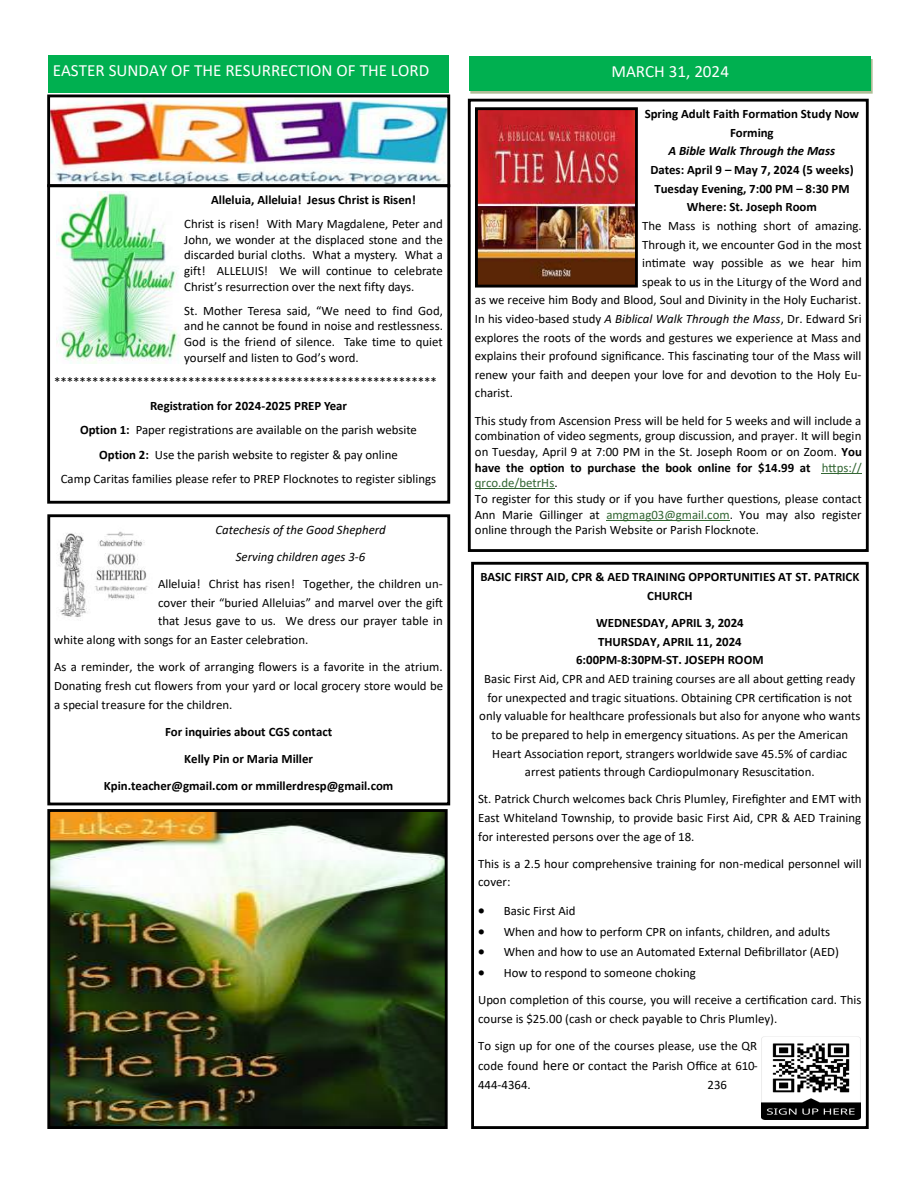
<style>
.page{position:relative;width:918px;height:1188px;background:#fff}
.page>*{position:absolute;margin:0;border:0;box-sizing:border-box;transform-origin:0 0}
.t1{font:17.1px "Calibri";color:#fff}
.t2{font:12.9px "Calibri";color:#000}
.t3{font:700 12.9px "Calibri";letter-spacing:-.005em;color:#000}
.t4{font:12.75px/18.6px "Calibri";color:#000;text-align:justify}
.t5{font:700 12.75px/18.6px "Calibri";color:#000;text-align:center}
.t6{font:italic 12.75px "Calibri";color:#000}
.t7{font:italic 700 12.75px "Calibri";color:#000}
.s1{font-weight:700}
.s2{font-style:italic}
.s3{color:#363}
.s4{font-size:14.25px}
</style>
<div class="page">
<div style="left:469px;top:57px;width:402px;height:34px;background:#00b050"></div>
<div style="left:49px;top:55px;width:400px;height:38px;background:#00b050"></div>
<img style="left:51px;top:99px;width:395px;height:84px">
<div style="left:47px;top:95px;width:403px;height:92px;border:3px solid #000"></div>
<div style="left:47px;top:184px;width:403px;height:320px;border:3px solid #000"></div>
<div style="left:47px;top:514px;width:403px;height:291px;border:3px solid #000"></div>
<img style="left:59px;top:531px;width:89px;height:86px">
<div style="left:468px;top:99px;width:401px;height:453px;border:3px solid #000"></div>
<hr style="left:822px;top:473px;width:40px;height:1px;background:#363">
<hr style="left:475px;top:489px;width:79px;height:1px;background:#363">
<hr style="left:606px;top:520px;width:124px;height:1px;background:#363">
<img style="left:479px;top:111px;width:155px;height:173px">
<div style="left:475px;top:107px;width:163px;height:181px;border:3px solid #000"></div>
<img style="left:57px;top:192px;width:122px;height:171px">
<div style="left:471px;top:562px;width:398px;height:567px;border:3px solid #000"></div>
<img style="left:762px;top:1036px;width:98px;height:84px">
<img style="left:51px;top:813px;width:393px;height:312px">
<div style="left:47px;top:809px;width:401px;height:320px;border:3px solid #000"></div>
<p class="t1" style="left:53px;top:63px;width:378px">EASTER SUNDAY OF THE RESURRECTION OF THE LORD</p>
<p class="t1" style="left:611px;top:64px;width:119px">MARCH 31, 2024</p>
<p class="t5" style="left:211px;top:191px;width:206px">Alleluia, Alleluia! Jesus Christ is Risen!</p>
<p class="t4" style="left:184px;top:217px;width:260px;line-height:15.8px">Christ is risen! With Mary Magdalene, Peter and John, we wonder at the displaced stone and the discarded burial cloths. What a mystery. What a gift! ALLELUIS! We will continue to celebrate Christ’s resurrection over the next fifty days.</p>
<p class="t4" style="left:184px;top:304px;width:260px;line-height:15.6px">St. Mother Teresa said, “We need to find God, and he cannot be found in noise and restlessness.<br>God is the friend of silence. Take time to quiet yourself and listen to God’s word.</p>
<p class="t2" style="left:54px;top:376px;width:384px">************************************************************</p>
<p class="t5" style="left:150px;top:398px;width:198px">Registration for 2024-2025 PREP Year</p>
<p class="t4" style="left:80px;top:422px;width:338px"><span class="s1">Option 1:</span> Paper registrations are available on the parish website</p>
<p class="t4" style="left:99px;top:446px;width:300px"><span class="s1">Option 2:</span> Use the parish website to register &amp; pay online</p>
<p class="t4" style="left:61px;top:470px;width:377px">Camp Caritas families please refer to PREP Flocknotes to register siblings</p>
<p class="t6" style="left:215px;top:524px;width:172px">Catechesis of the Good Shepherd</p>
<p class="t6" style="left:236px;top:551px;width:131px">Serving children ages 3-6</p>
<p class="t4" style="left:158px;top:576px;width:286px">Alleluia! Christ has risen! Together, the children un&shy;cover their “buried Alleluias” and marvel over the gift</p>
<p class="t2" style="left:158px;top:616px;width:286px">that Jesus gave to us. We dress our prayer table in</p>
<p class="t4" style="left:54px;top:632px;width:255px">white along with songs for an Easter celebration.</p>
<p class="t4" style="left:54px;top:659px;width:390px">As a reminder, the work of arranging flowers is a favorite in the atrium.<br>Donating fresh cut flowers from your yard or local grocery store would be a special treasure for the children.</p>
<p class="t5" style="left:165px;top:723px;width:169px">For inquiries about CGS contact</p>
<p class="t5" style="left:184px;top:750px;width:130px">Kelly Pin or Maria Miller</p>
<p class="t5" style="left:104px;top:777px;width:291px">Kpin.teacher@gmail.com or mmillerdresp@gmail.com</p>
<p class="t5" style="left:645px;top:106px;width:216px">Spring Adult Faith Formation Study Now</p>
<p class="t3" style="left:730px;top:127px;width:45px">Forming</p>
<p class="t7" style="left:668px;top:146px;width:168px">A Bible Walk Through the Mass</p>
<p class="t5" style="left:650px;top:161px;width:205px">Dates: April 9 – May 7, 2024 (5 weeks)<br>Tuesday Evening, 7:00 PM – 8:30 PM<br>Where: St. Joseph Room</p>
<p class="t4" style="left:475px;top:217px;width:388px;text-align:right">The Mass is nothing short of amazing.<br>Through it, we encounter God in the most<br>intimate way possible as we hear him<br>speak to us in the Liturgy of the Word and<br>as we receive him Body and Blood, Soul and Divinity in the Holy Eucharist.<br>In his video-based study <span class="s2">A Biblical Walk Through the Mass</span>, Dr. Edward Sri explores the roots of the words and gestures we experience at Mass and explains their profound significance. This fascinating tour of the Mass will</p>
<p class="t2" style="left:475px;top:369px;width:388px">renew your faith and deepen your love for and devotion to the Holy Eu-</p>
<p class="t4" style="left:475px;top:385px;width:40px">charist.</p>
<p class="t4" style="left:475px;top:414px;width:389px;line-height:15.6px">This study from Ascension Press will be held for 5 weeks and will include a combination of video segments, group discussion, and prayer. It will begin on Tuesday, April 9 at 7:00 PM in the St. Joseph Room or on Zoom. <span class="s1">You have the option to purchase the book online for $14.99 at</span> <span class="s3">https:// qrco.de/betrHs</span>.</p>
<p class="t4" style="left:475px;top:492px;width:388px;line-height:15.8px">To register for this study or if you have further questions, please contact Ann Marie Gillinger at <span class="s3">amgmag03@gmail.com</span>. You may also register online through the Parish Website or Parish Flocknote.</p>
<p class="t5" style="left:480px;top:569px;width:381px">BASIC FIRST AID, CPR &amp; AED TRAINING OPPORTUNITIES AT ST. PATRICK<br>CHURCH</p>
<p class="t3" style="left:596px;top:617px;width:149px">WEDNESDAY, APRIL 3, 2024</p>
<p class="t4" style="left:479px;top:633px;width:383px;text-align:center"><span class="s1">THURSDAY, APRIL 11, 2024<br>6:00PM-8:30PM-ST. JOSEPH ROOM<br></span>Basic First Aid, CPR and AED training courses are all about getting ready for unexpected and tragic situations. Obtaining CPR certification is not only valuable for healthcare professionals but also for anyone who wants to be prepared to help in emergency situations. As per the American Heart Association report, strangers worldwide save 45.5% of cardiac arrest patients through Cardiopulmonary Resuscitation.</p>
<p class="t4" style="left:478px;top:791px;width:385px">St. Patrick Church welcomes back Chris Plumley, Firefighter and EMT with East Whiteland Township, to provide basic First Aid, CPR &amp; AED Training for interested persons over the age of 18.</p>
<p class="t2" style="left:478px;top:858px;width:385px">This is a 2.5 hour comprehensive training for non-medical personnel will</p>
<p class="t4" style="left:478px;top:874px;width:34px">cover:</p>
<p class="t4" style="left:478px;top:903px;width:99px">• Basic First Aid</p>
<p class="t4" style="left:478px;top:923px;width:353px">• When and how to perform CPR on infants, children, and adults</p>
<p class="t4" style="left:478px;top:944px;width:362px">• When and how to use an Automated External Defibrillator (AED)</p>
<p class="t4" style="left:478px;top:964px;width:219px">• How to respond to someone choking</p>
<p class="t4" style="left:478px;top:992px;width:385px">Upon completion of this course, you will receive a certification card. This course is $25.00 (cash or check payable to Chris Plumley).</p>
<p class="t4" style="left:478px;top:1037px;width:281px;line-height:19.6px">To sign up for one of the courses please, use the QR code found <span class="s4">here or</span> contact the Parish Office at 610- 444-4364.</p>
<p class="t4" style="left:708px;top:1077px;width:21px">236</p>
</div>
